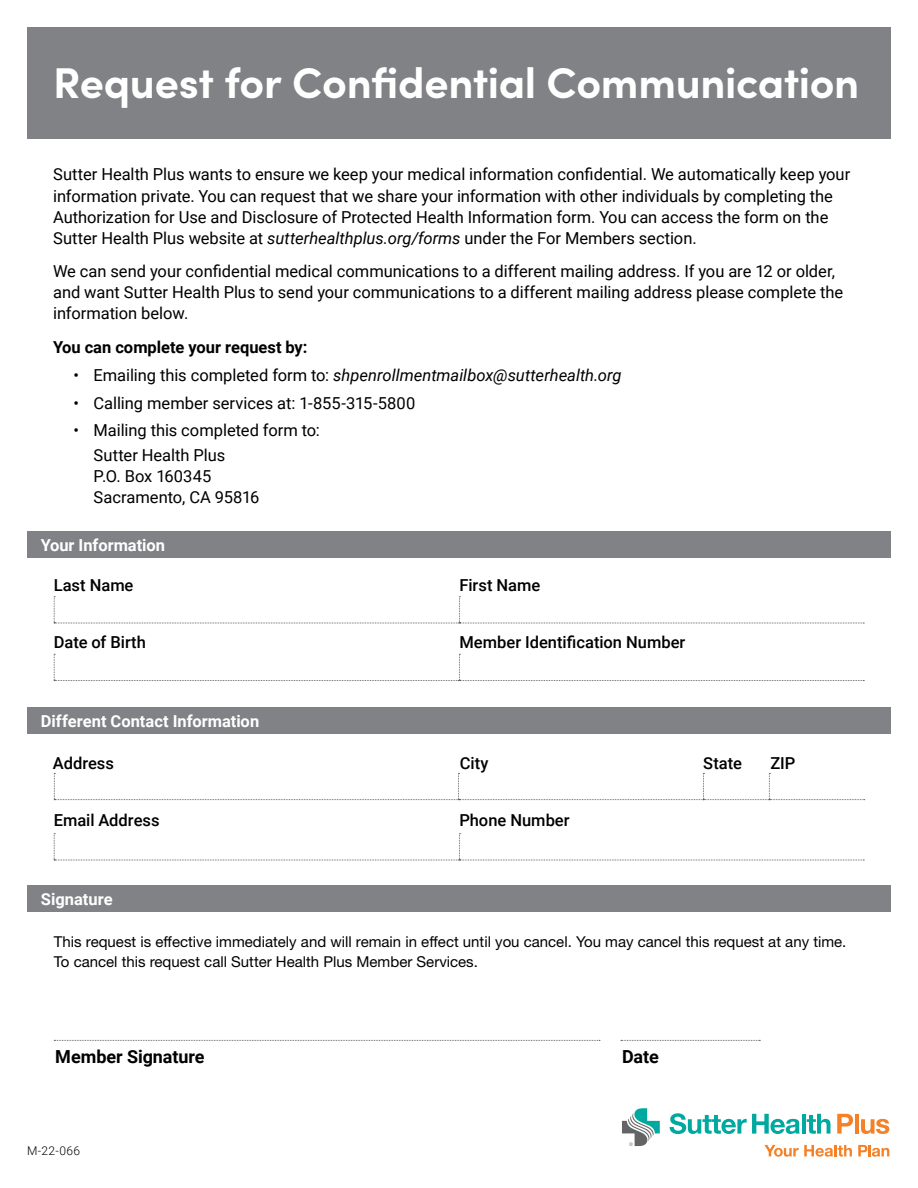
<style>
.page{position:relative;width:918px;height:1188px;background:#fff}
.page>*{position:absolute;margin:0;border:0;box-sizing:border-box;transform-origin:0 0}
.t1{font:700 43.2px "Sofia Pro";letter-spacing:-.01em;color:#fff}
.t2{font:700 18px "Roboto";letter-spacing:-.005em;color:#000}
.t3{font:16.5px/21px "Roboto";letter-spacing:-.005em;color:#000}
.t4{font:500 16.5px "Roboto";color:#000}
.t5{font:italic 16.5px "Roboto";color:#000}
.t6{font:700 16.5px "Roboto";color:#fff}
.t7{font:700 16.5px "Roboto";color:#000}
.t8{font:15px/19.5px "Helvetica Neue LT Std";color:#000}
.t9{font:300 12px "Roboto";color:#000}
.s1{font-style:italic}
.s2{font-style:normal}
</style>
<div class="page">
<svg style="left:622px;top:1108px;width:38px;height:38px"></svg>
<svg style="left:670px;top:1113px;width:130px;height:21px"></svg>
<hr style="left:802px;top:1114px;width:4px;height:20px;background:#00a9a0">
<svg style="left:807px;top:1114px;width:23px;height:20px"></svg>
<svg style="left:837px;top:1114px;width:16px;height:20px"></svg>
<hr style="left:855px;top:1114px;width:4px;height:20px;background:#f58025">
<svg style="left:861px;top:1119px;width:28px;height:15px"></svg>
<svg style="left:764px;top:1145px;width:88px;height:12px"></svg>
<svg style="left:858px;top:1145px;width:31px;height:12px"></svg>
<div style="left:27px;top:27px;width:864px;height:112px;background:#808285"></div>
<div style="left:27px;top:531px;width:864px;height:27px;background:#808285"></div>
<div style="left:27px;top:707px;width:864px;height:27px;background:#808285"></div>
<div style="left:27px;top:885px;width:864px;height:27px;background:#808285"></div>
<svg style="left:54px;top:596px;width:810px;height:28px"></svg>
<svg style="left:54px;top:654px;width:810px;height:27px"></svg>
<svg style="left:54px;top:833px;width:810px;height:28px"></svg>
<svg style="left:54px;top:773px;width:811px;height:27px"></svg>
<svg style="left:54px;top:1040px;width:546px;height:1px"></svg>
<svg style="left:621px;top:1040px;width:139px;height:1px"></svg>
<h1 class="t1" style="left:53px;top:50px;width:808px">Request for Confidential Communication</h1>
<p class="t3" style="left:53px;top:164px;width:799px">Sutter Health Plus wants to ensure we keep your medical information confidential. We automatically keep your information private. You can request that we share your information with other individuals by completing the Authorization for Use and Disclosure of Protected Health Information form. You can access the form on the Sutter Health Plus website at <span class="s1">sutterhealthplus.org/forms</span> under the For Members section.</p>
<p class="t3" style="left:53px;top:260px;width:792px">We can send your confidential medical communications to a different mailing address. If you are 12 or older, and want Sutter Health Plus to send your communications to a different mailing address please complete the information below.</p>
<p class="t7" style="left:53px;top:336px;width:256px">You can complete your request by:</p>
<p class="t5" style="left:73px;top:363px;width:550px"><span class="s2">• Emailing this completed form to:</span> shpenrollmentmailbox@sutterhealth.org</p>
<p class="t3" style="left:73px;top:392px;width:343px">• Calling member services at: 1-855-315-5800</p>
<p class="t3" style="left:73px;top:419px;width:7px">•</p>
<p class="t3" style="left:94px;top:419px;width:228px">Mailing this completed form to:</p>
<p class="t3" style="left:94px;top:444px;width:133px">Sutter Health Plus</p>
<p class="t3" style="left:94px;top:465px;width:119px">P.O. Box 160345</p>
<p class="t3" style="left:94px;top:486px;width:167px">Sacramento, CA 95816</p>
<h2 class="t6" style="left:41px;top:533px;width:126px">Your Information</h2>
<p class="t4" style="left:54px;top:574px;width:81px">Last Name</p>
<p class="t4" style="left:54px;top:631px;width:94px">Date of Birth</p>
<h2 class="t6" style="left:41px;top:709px;width:220px">Different Contact Information</h2>
<p class="t4" style="left:459px;top:574px;width:82px">First Name</p>
<p class="t4" style="left:459px;top:631px;width:228px">Member Identification Number</p>
<p class="t4" style="left:53px;top:752px;width:63px">Address</p>
<p class="t4" style="left:460px;top:752px;width:30px">City</p>
<p class="t4" style="left:703px;top:752px;width:40px">State</p>
<p class="t4" style="left:770px;top:752px;width:27px">ZIP</p>
<p class="t4" style="left:54px;top:809px;width:107px">Email Address</p>
<h2 class="t6" style="left:41px;top:887px;width:73px">Signature</h2>
<p class="t4" style="left:459px;top:809px;width:112px">Phone Number</p>
<p class="t8" style="left:54px;top:932px;width:794px">This request is effective immediately and will remain in effect until you cancel. You may cancel this request at any time.<br>To cancel this request call Sutter Health Plus Member Services.</p>
<p class="t2" style="left:55px;top:1044px;width:151px">Member Signature</p>
<p class="t2" style="left:622px;top:1044px;width:38px">Date</p>
<p class="t9" style="left:27px;top:1143px;width:55px">M-22-066</p>
</div>
